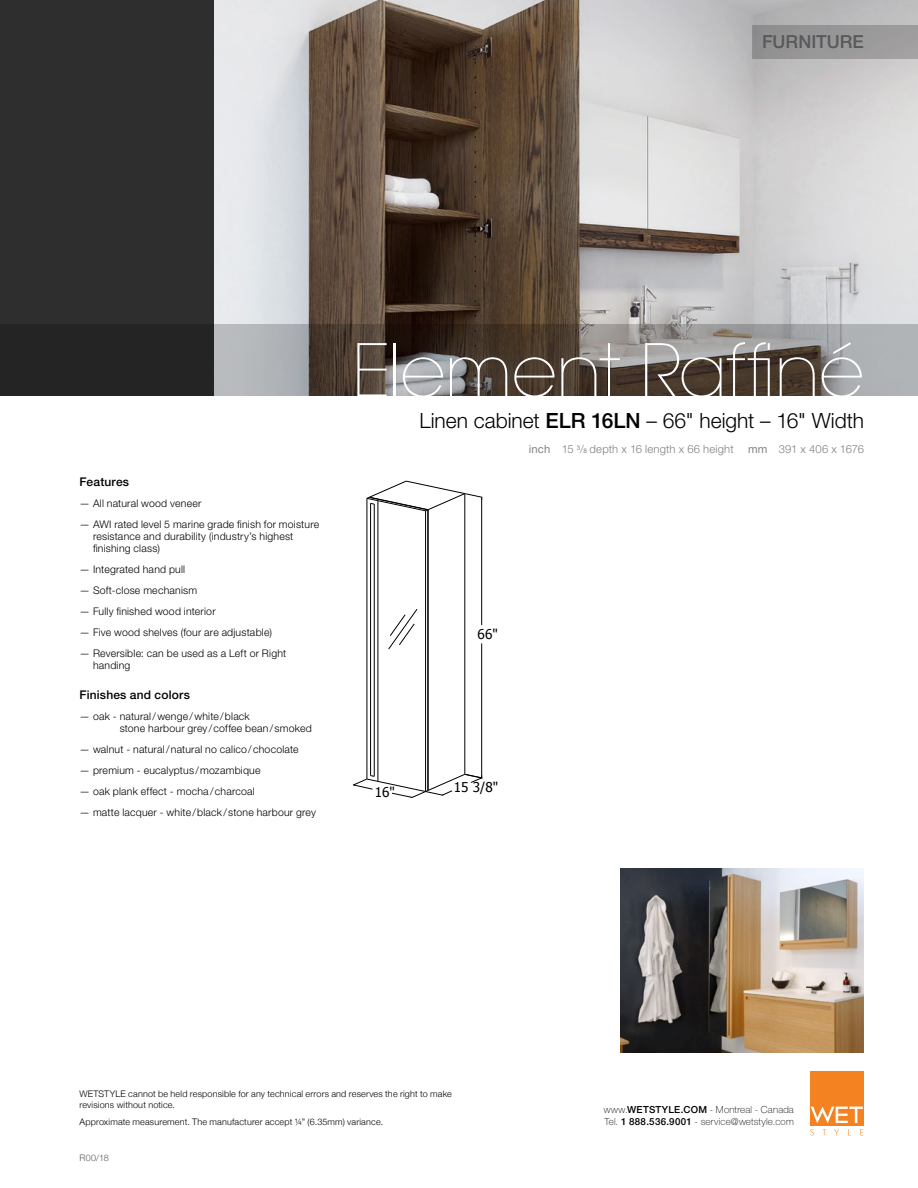
<style>
.page{position:relative;width:918px;height:1188px;background:#fff}
.page>*{position:absolute;margin:0;border:0;box-sizing:border-box;transform-origin:0 0}
.t1{font:200 72px "ITC Avant Garde Std";letter-spacing:-.01em;color:#fff}
.t2{font:300 21px "Helvetica Neue LT Std";color:#000}
.t3{font:500 18px "Helvetica Neue LT Std";color:#58595b}
.t4{font:13.5px "Tahoma";color:#000}
.t5{font:500 12px "Helvetica Neue LT Std";letter-spacing:.015em;color:#000}
.t6{font:300 11.25px "Helvetica Neue LT Std";letter-spacing:.015em;color:#808285}
.t7{font:300 11.25px "Helvetica Neue LT Std";letter-spacing:-.01em;color:#808285}
.t8{font:300 10.5px/12px "Helvetica Neue LT Std";letter-spacing:.02em;color:#000}
.t9{font:100 9.75px/12px "Helvetica Neue LT Std";letter-spacing:.02em;color:#000}
.t10{font:300 9px/12px "Helvetica Neue";letter-spacing:.02em;color:#000}
.t11{font:300 9px "Helvetica Neue";color:#58595b}
.s1{font-weight:500}
.s2{font-weight:400}
.s3{font-weight:400;font-size:6.45px}
</style>
<div class="page">
<div style="left:0;top:0;width:703px;height:396px;background:#2e2e2f"></div>
<img style="left:215px;top:0;width:703px;height:324px">
<svg style="left:214px;top:324px;width:704px;height:72px;background:#746e68"></svg>
<img style="left:621px;top:869px;width:243px;height:184px">
<div style="left:810px;top:1071px;width:54px;height:54px;background:#f58220"></div>
<svg style="left:811px;top:1107px;width:52px;height:16px"></svg>
<svg style="left:810px;top:1129px;width:4px;height:7px"></svg>
<svg style="left:823px;top:1129px;width:3px;height:6px"></svg>
<svg style="left:834px;top:1129px;width:5px;height:6px"></svg>
<hr style="left:465px;top:494px;width:1px;height:280px;background:#010101">
<hr style="left:378px;top:501px;width:1px;height:280px;background:#010101">
<hr style="left:425px;top:511px;width:1px;height:281px;background:#010101">
<hr style="left:370px;top:503px;width:1px;height:273px;background:#010101">
<hr style="left:374px;top:504px;width:1px;height:272px;background:#010101">
<hr style="left:367px;top:498px;width:1px;height:281px;background:#010101">
<hr style="left:428px;top:510px;width:1px;height:280px;background:#010101">
<hr style="left:481px;top:497px;width:1px;height:128px;background:#000">
<hr style="left:481px;top:643px;width:1px;height:135px;background:#000">
<svg style="left:366px;top:481px;width:117px;height:30px"></svg>
<svg style="left:353px;top:774px;width:130px;height:24px"></svg>
<svg style="left:388px;top:609px;width:30px;height:40px"></svg>
<div style="left:753px;top:25px;width:165px;height:33px;background:#989898"></div>
<h3 class="t3" style="left:762px;top:31px;width:103px">FURNITURE</h3>
<p class="t5" style="left:80px;top:474px;width:51px">Features</p>
<p class="t8" style="left:80px;top:497px;width:123px">— All natural wood veneer</p>
<p class="t8" style="left:93px;top:518px;width:228px;text-indent:-14px">— AWI rated level 5 marine grade finish for moisture resistance and durability (industry’s highest finishing class)</p>
<p class="t8" style="left:80px;top:563px;width:107px">— Integrated hand pull</p>
<p class="t8" style="left:80px;top:584px;width:119px">— Soft-close mechanism</p>
<p class="t8" style="left:80px;top:605px;width:138px">— Fully finished wood interior</p>
<p class="t8" style="left:80px;top:626px;width:194px">— Five wood shelves (four are adjustable)</p>
<p class="t8" style="left:93px;top:647px;width:195px;text-indent:-14px">— Reversible: can be used as a Left or Right handing</p>
<p class="t5" style="left:80px;top:687px;width:112px">Finishes and colors</p>
<p class="t8" style="left:120px;top:710px;width:194px;text-indent:-40px">— oak - natural/wenge/white/black<br>stone harbour grey/coffee bean/smoked</p>
<p class="t8" style="left:80px;top:743px;width:221px">— walnut - natural/natural no calico/chocolate</p>
<p class="t8" style="left:80px;top:764px;width:183px">— premium - eucalyptus/mozambique</p>
<p class="t8" style="left:80px;top:785px;width:177px">— oak plank effect - mocha/charcoal</p>
<p class="t8" style="left:80px;top:806px;width:238px">— matte lacquer - white/black/stone harbour grey</p>
<h1 class="t1" style="left:352px;top:328px;width:514px">Element Raffiné</h1>
<h2 class="t2" style="left:419px;top:408px;width:446px">Linen cabinet <span class="s1">ELR 16LN</span> – 66" height – 16" Width</h2>
<p class="t6" style="left:529px;top:443px;width:206px"><span class="s2">inch</span> 15 <sup>3</sup>/<span class="s3">8</span> depth x 16 length x 66 height</p>
<p class="t7" style="left:748px;top:443px;width:117px"><span class="s2">mm</span> 391 x 406 x 1676</p>
<p class="t4" style="left:478px;top:625px;width:22px">66"</p>
<p class="t4" style="left:375px;top:783px;width:22px">16"</p>
<p class="t4" style="left:454px;top:778px;width:46px">15 3/8"</p>
<p class="t10" style="left:80px;top:1087px;width:374px">WETSTYLE cannot be held responsible for any technical errors and reserves the right to make revisions without notice.</p>
<p class="t10" style="left:80px;top:1115px;width:305px">Approximate measurement. The manufacturer accept ¼” (6.35mm) variance.</p>
<p class="t11" style="left:80px;top:1150px;width:31px">R00/18</p>
<p class="t9" style="left:604px;top:1104px;width:192px">www.<span class="s1">WETSTYLE.COM</span> - Montreal - Canada<br>Tel. <span class="s1">1 888.536.9001</span> - service@wetstyle.com</p>
</div>
